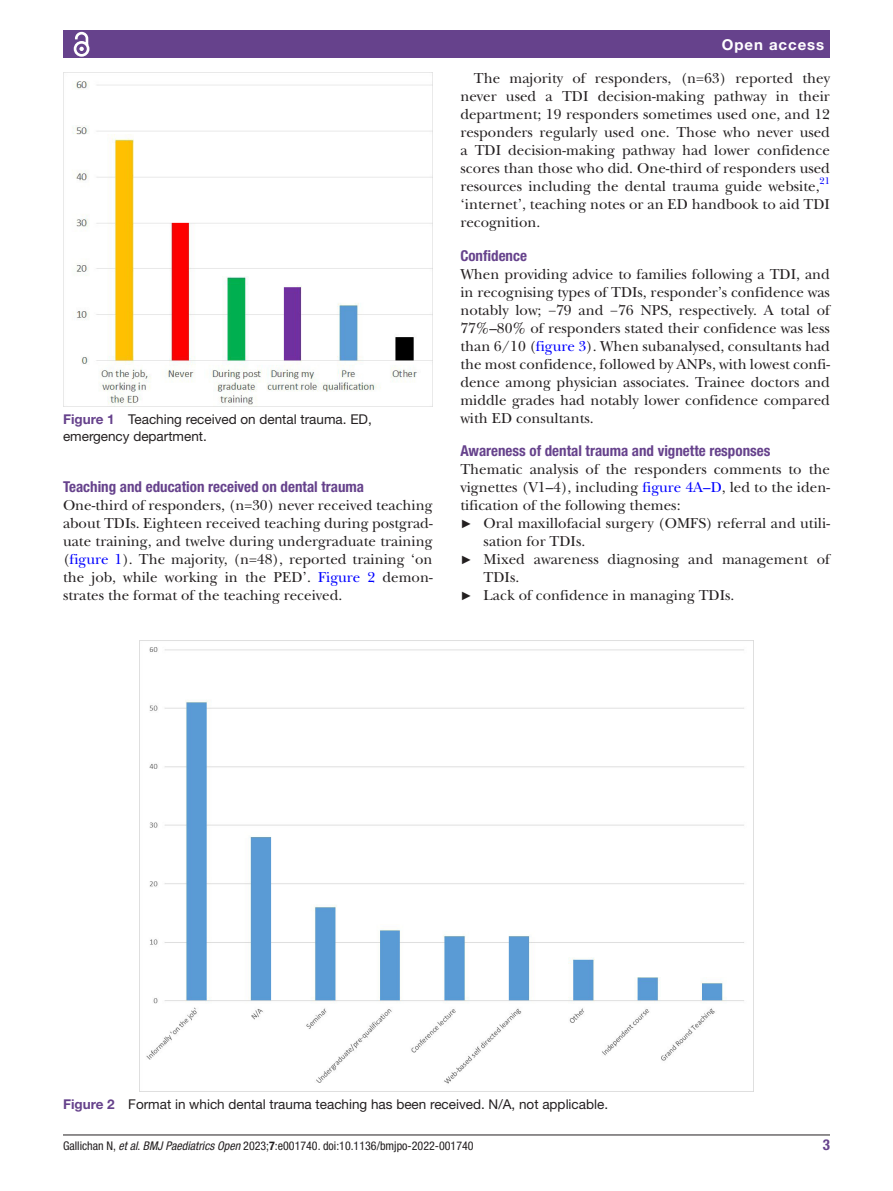
<style>
.page{position:relative;width:893px;height:1191px;background:#fff}
.page>*{position:absolute;margin:0;border:0;box-sizing:border-box;transform-origin:0 0}
.t1{font:15px/18px "New Baskerville";color:#231f20;text-align:justify}
.t2{font:700 condensed 15px "Helvetica Neue LT Std";color:#66428c}
.t3{font:700 15px "Helvetica Neue LT Std";letter-spacing:.065em;color:#fff}
.t4{font:13.5px/16.5px "Helvetica Neue LT Std";color:#231f20}
.t5{font:condensed 12px "Helvetica Neue LT Std";color:#231f20}
.s1{font-weight:700;color:#66428c}
.s2{color:#00f}
.s3{font-family:"Arial";font-size:12px}
.s4{font-style:italic}
.s5{font-weight:700}
</style>
<div class="page">
<hr style="left:63px;top:1134px;width:767px;height:1px;background:#231f20">
<div style="left:63px;top:31px;width:767px;height:27px;background:#66428c"></div>
<svg style="left:73px;top:31px;width:17px;height:26px"></svg>
<img style="left:63px;top:73px;width:370px;height:333px">
<img style="left:146px;top:647px;width:598px;height:437px">
<p class="t4" style="left:63px;top:411px;width:310px"><span class="s1">Figure 1</span> Teaching received on dental trauma. ED, emergency department.</p>
<p class="t2" style="left:63px;top:477px;width:303px">Teaching and education received on dental trauma</p>
<p class="t1" style="left:63px;top:496px;width:371px">One-third of responders, (n=30) never received teaching about TDIs. Eighteen received teaching during postgrad&shy;uate training, and twelve during undergraduate training (<span class="s2">figure 1</span>). The majority, (n=48), reported training ‘on the job, while working in the PED’. <span class="s2">Figure 2</span> demon&shy;strates the format of the teaching received.</p>
<p class="t3" style="left:722px;top:35px;width:104px">Open access</p>
<p class="t1" style="left:460px;top:69px;width:371px;text-indent:14px">The majority of responders, (n=63) reported they never used a TDI decision-making pathway in their department; 19 responders sometimes used one, and 12 responders regularly used one. Those who never used a TDI decision-making pathway had lower confidence scores than those who did. One-third of responders used resources including the dental trauma guide website,<sup>21 </sup>‘internet’, teaching notes or an ED handbook to aid TDI recognition.</p>
<p class="t2" style="left:460px;top:246px;width:68px">Confidence</p>
<p class="t1" style="left:460px;top:265px;width:371px">When providing advice to families following a TDI, and in recognising types of TDIs, responder’s confidence was notably low; −79 and −76 NPS, respectively. A total of 77%–80% of responders stated their confidence was less than 6/10 (<span class="s2">figure 3</span>). When subanalysed, consultants had the most confidence, followed by ANPs, with lowest confi&shy;dence among physician associates. Trainee doctors and middle grades had notably lower confidence compared with ED consultants.</p>
<p class="t2" style="left:460px;top:441px;width:312px">Awareness of dental trauma and vignette responses</p>
<p class="t1" style="left:460px;top:460px;width:371px">Thematic analysis of the responders comments to the</p>
<p class="t1" style="left:460px;top:478px;width:371px">vignettes (V1–4), including <span class="s2">figure 4A–D</span>, led to the iden-</p>
<p class="t1" style="left:460px;top:496px;width:222px">tification of the following themes:</p>
<p class="t1" style="left:460px;top:514px;width:371px"><span class="s3">►</span> Oral maxillofacial surgery (OMFS) referral and utili-</p>
<p class="t1" style="left:484px;top:532px;width:103px">sation for TDIs.</p>
<p class="t1" style="left:460px;top:550px;width:371px"><span class="s3">►</span> Mixed awareness diagnosing and management of</p>
<p class="t1" style="left:484px;top:568px;width:37px">TDIs.</p>
<p class="t1" style="left:460px;top:586px;width:276px"><span class="s3">►</span> Lack of confidence in managing TDIs.</p>
<p class="t4" style="left:63px;top:1096px;width:547px"><span class="s1">Figure 2</span> Format in which dental trauma teaching has been received. N/A, not applicable.</p>
<p class="t5" style="left:63px;top:1138px;width:412px">Gallichan N, <span class="s4">et al</span>. <span class="s4">BMJ Paediatrics Open</span> 2023;<span class="s5">7</span>:e001740. doi:10.1136/bmjpo-2022-001740</p>
<p class="t2" style="left:823px;top:1135px;width:9px">3</p>
</div>
